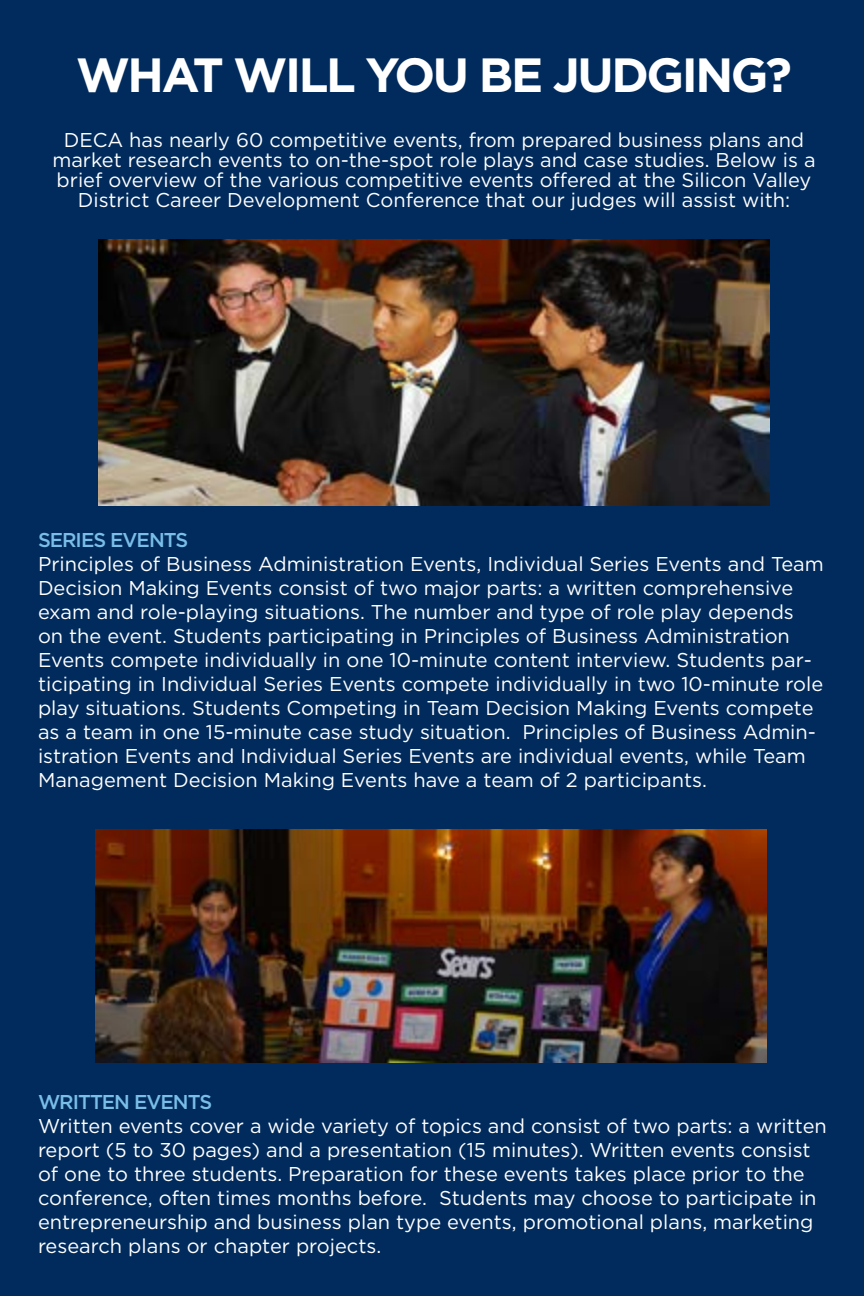
<style>
.page{position:relative;width:864px;height:1296px;background:#fff}
.page>*{position:absolute;margin:0;border:0;box-sizing:border-box;transform-origin:0 0}
.t1{font:700 48px "Gotham";letter-spacing:-.05em;color:#fff}
.t2{font:20px/24px "Gotham";color:#fff}
.t3{font:500 20px "Gotham";letter-spacing:-.05em;color:#79bde8}
</style>
<div class="page">
<div style="left:18px;top:0;width:846px;height:1296px;background:#002b5c"></div>
<div style="left:0;top:0;width:18px;height:1296px;background:#002b5c"></div>
<img style="left:95px;top:829px;width:671px;height:234px">
<img style="left:98px;top:239px;width:672px;height:266px">
<h1 class="t1" style="left:76px;top:44px;width:717px">WHAT WILL YOU BE JUDGING?</h1>
<p class="t2" style="left:52px;top:130px;width:765px;line-height:20px;text-align:center">DECA has nearly 60 competitive events, from prepared business plans and market research events to on-the-spot role plays and case studies. Below is a brief overview of the various competitive events offered at the Silicon Valley District Career Development Conference that our judges will assist with:</p>
<p class="t3" style="left:38px;top:527px;width:152px">SERIES EVENTS</p>
<p class="t2" style="left:38px;top:552px;width:787px">Principles of Business Administration Events, Individual Series Events and Team Decision Making Events consist of two major parts: a written comprehensive exam and role-playing situations. The number and type of role play depends on the event. Students participating in Principles of Business Administration Events compete individually in one 10-minute content interview. Students par&shy;ticipating in Individual Series Events compete individually in two 10-minute role play situations. Students Competing in Team Decision Making Events compete as a team in one 15-minute case study situation. Principles of Business Admin&shy;istration Events and Individual Series Events are individual events, while Team Management Decision Making Events have a team of 2 participants.</p>
<p class="t3" style="left:38px;top:1089px;width:176px">WRITTEN EVENTS</p>
<p class="t2" style="left:38px;top:1113px;width:790px">Written events cover a wide variety of topics and consist of two parts: a written report (5 to 30 pages) and a presentation (15 minutes). Written events consist of one to three students. Preparation for these events takes place prior to the conference, often times months before. Students may choose to participate in entrepreneurship and business plan type events, promotional plans, marketing research plans or chapter projects.</p>
</div>
